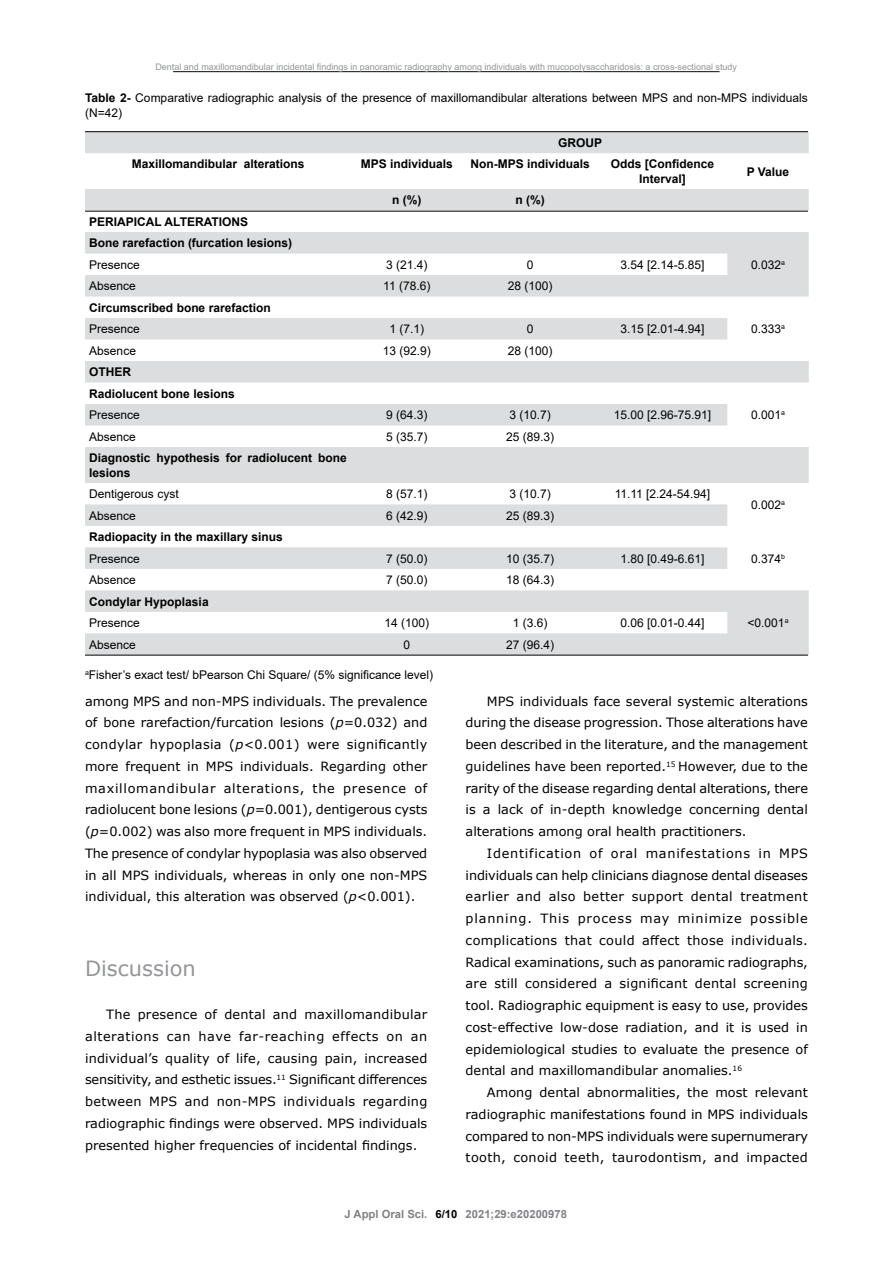
<style>
.page{position:relative;width:893px;height:1263px;background:#fff}
.page>*{position:absolute;margin:0;border:0;box-sizing:border-box;transform-origin:0 0}
.t1{font:21px "Verdana";color:#939598}
.t2{font:12.75px/21.8px "Verdana";color:#000;text-align:justify}
.t3{font:12px/14.4px "Arial";color:#000}
.t4{font:700 12px/14.4px "Arial";color:#000}
.t5{font:700 11.25px "Arial";color:#808285}
.t6{font:9px "Arial";color:#939598}
.t7{font:6.9px "Arial";color:#000}
.s1{font-weight:700}
.s2{font-style:italic}
.s3{color:#000}
</style>
<div class="page">
<hr style="left:173px;top:71px;width:547px;height:1px;background:#00110d">
<svg style="left:85px;top:132px;width:724px;height:523px;fill:#dfe0e1"></svg>
<hr style="left:85px;top:131px;width:723px;height:1px;background:#000">
<hr style="left:85px;top:211px;width:723px;height:1px;background:#000">
<hr style="left:85px;top:655px;width:723px;height:1px;background:#000">
<p class="t6" style="left:155px;top:60px;width:583px">Dental and maxillomandibular incidental findings in panoramic radiography among individuals with mucopolysaccharidosis: a cross-sectional study</p>
<p class="t3" style="left:85px;top:91px;width:724px"><span class="s1">Table 2-</span> Comparative radiographic analysis of the presence of maxillomandibular alterations between MPS and non-MPS individuals (N=42)</p>
<p class="t4" style="left:558px;top:136px;width:46px">GROUP</p>
<p class="t4" style="left:132px;top:157px;width:174px">Maxillomandibular alterations</p>
<p class="t4" style="left:361px;top:157px;width:94px">MPS individuals</p>
<p class="t4" style="left:470px;top:157px;width:121px">Non-MPS individuals</p>
<p class="t4" style="left:611px;top:157px;width:105px;text-align:center">Odds [Confidence<br>Interval]</p>
<p class="t4" style="left:747px;top:164px;width:44px">P Value</p>
<p class="t4" style="left:392px;top:193px;width:31px">n (%)</p>
<p class="t4" style="left:515px;top:193px;width:31px">n (%)</p>
<p class="t4" style="left:89px;top:211px;width:204px;line-height:21.5px">PERIAPICAL ALTERATIONS<br>Bone rarefaction (furcation lesions)</p>
<p class="t3" style="left:751px;top:257px;width:32px">0.032</p>
<p class="t3" style="left:386px;top:257px;width:43px">3 (21.4)</p>
<p class="t3" style="left:527px;top:257px;width:8px">0</p>
<p class="t3" style="left:620px;top:257px;width:86px">3.54 [2.14-5.85]</p>
<p class="t3" style="left:89px;top:257px;width:52px">Presence</p>
<p class="t7" style="left:781px;top:258px;width:5px">a</p>
<p class="t3" style="left:89px;top:279px;width:48px">Absence</p>
<p class="t3" style="left:383px;top:279px;width:49px">11 (78.6)</p>
<p class="t3" style="left:508px;top:279px;width:46px">28 (100)</p>
<p class="t4" style="left:89px;top:300px;width:183px">Circumscribed bone rarefaction</p>
<p class="t3" style="left:389px;top:322px;width:36px">1 (7.1)</p>
<p class="t3" style="left:527px;top:322px;width:8px">0</p>
<p class="t3" style="left:620px;top:322px;width:86px">3.15 [2.01-4.94]</p>
<p class="t3" style="left:751px;top:322px;width:32px">0.333</p>
<p class="t3" style="left:89px;top:322px;width:52px">Presence</p>
<p class="t7" style="left:781px;top:322px;width:5px">a</p>
<p class="t3" style="left:89px;top:343px;width:48px">Absence</p>
<p class="t3" style="left:383px;top:343px;width:50px">13 (92.9)</p>
<p class="t3" style="left:508px;top:343px;width:46px">28 (100)</p>
<p class="t4" style="left:89px;top:361px;width:147px;line-height:21.5px">OTHER<br>Radiolucent bone lesions</p>
<p class="t3" style="left:386px;top:408px;width:43px">9 (64.3)</p>
<p class="t3" style="left:509px;top:408px;width:43px">3 (10.7)</p>
<p class="t3" style="left:614px;top:408px;width:99px">15.00 [2.96-75.91]</p>
<p class="t3" style="left:751px;top:408px;width:32px">0.001</p>
<p class="t3" style="left:89px;top:408px;width:52px">Presence</p>
<p class="t7" style="left:781px;top:408px;width:5px">a</p>
<p class="t3" style="left:89px;top:429px;width:48px">Absence</p>
<p class="t3" style="left:386px;top:429px;width:43px">5 (35.7)</p>
<p class="t3" style="left:506px;top:429px;width:50px">25 (89.3)</p>
<p class="t4" style="left:89px;top:451px;width:259px">Diagnostic hypothesis for radiolucent bone lesions</p>
<p class="t3" style="left:89px;top:486px;width:91px">Dentigerous cyst</p>
<p class="t3" style="left:386px;top:486px;width:43px">8 (57.1)</p>
<p class="t3" style="left:509px;top:486px;width:43px">3 (10.7)</p>
<p class="t3" style="left:615px;top:486px;width:97px">11.11 [2.24-54.94]</p>
<p class="t3" style="left:89px;top:508px;width:48px">Absence</p>
<p class="t3" style="left:386px;top:508px;width:43px">6 (42.9)</p>
<p class="t3" style="left:506px;top:508px;width:50px">25 (89.3)</p>
<p class="t4" style="left:89px;top:530px;width:195px">Radiopacity in the maxillary sinus</p>
<p class="t3" style="left:751px;top:497px;width:35px">0.002<sup>a</sup></p>
<p class="t3" style="left:89px;top:551px;width:52px">Presence</p>
<p class="t7" style="left:781px;top:551px;width:5px">b</p>
<p class="t3" style="left:386px;top:551px;width:43px">7 (50.0)</p>
<p class="t3" style="left:506px;top:551px;width:50px">10 (35.7)</p>
<p class="t3" style="left:620px;top:551px;width:86px">1.80 [0.49-6.61]</p>
<p class="t3" style="left:751px;top:551px;width:32px">0.374</p>
<p class="t3" style="left:89px;top:572px;width:48px">Absence</p>
<p class="t3" style="left:386px;top:572px;width:43px">7 (50.0)</p>
<p class="t3" style="left:506px;top:572px;width:50px">18 (64.3)</p>
<p class="t4" style="left:89px;top:594px;width:121px">Condylar Hypoplasia</p>
<p class="t3" style="left:384px;top:615px;width:46px">14 (100)</p>
<p class="t3" style="left:513px;top:615px;width:36px">1 (3.6)</p>
<p class="t3" style="left:620px;top:615px;width:86px">0.06 [0.01-0.44]</p>
<p class="t3" style="left:748px;top:615px;width:39px">&lt;0.001</p>
<p class="t3" style="left:89px;top:615px;width:52px">Presence</p>
<p class="t7" style="left:785px;top:616px;width:5px">a</p>
<p class="t3" style="left:89px;top:637px;width:48px">Absence</p>
<p class="t3" style="left:403px;top:637px;width:8px">0</p>
<p class="t3" style="left:506px;top:637px;width:50px">27 (96.4)</p>
<p class="t3" style="left:85px;top:667px;width:350px"><sup>a</sup>Fisher’s exact test/ bPearson Chi Square/ (5% significance level)</p>
<p class="t2" style="left:85px;top:690px;width:344px">among MPS and non-MPS individuals. The prevalence of bone rarefaction/furcation lesions (<span class="s2">p</span>=0.032) and condylar hypoplasia (<span class="s2">p</span>&lt;0.001) were significantly more frequent in MPS individuals. Regarding other maxillomandibular alterations, the presence of radiolucent bone lesions (<span class="s2">p</span>=0.001), dentigerous cysts (<span class="s2">p</span>=0.002) was also more frequent in MPS individuals.<br>The presence of condylar hypoplasia was also observed in all MPS individuals, whereas in only one non-MPS individual, this alteration was observed (<span class="s2">p</span>&lt;0.001).</p>
<h1 class="t1" style="left:85px;top:953px;width:112px">Discussion</h1>
<p class="t2" style="left:85px;top:1003px;width:344px;text-indent:21px">The presence of dental and maxillomandibular alterations can have far-reaching effects on an individual’s quality of life, causing pain, increased sensitivity, and esthetic issues.<sup>11</sup> Significant differences between MPS and non-MPS individuals regarding radiographic findings were observed. MPS individuals presented higher frequencies of incidental findings.</p>
<p class="t2" style="left:466px;top:690px;width:344px;text-indent:21px">MPS individuals face several systemic alterations during the disease progression. Those alterations have been described in the literature, and the management guidelines have been reported.<sup>15</sup> However, due to the rarity of the disease regarding dental alterations, there is a lack of in-depth knowledge concerning dental alterations among oral health practitioners.</p>
<p class="t2" style="left:466px;top:842px;width:344px;text-indent:21px">Identification of oral manifestations in MPS individuals can help clinicians diagnose dental diseases earlier and also better support dental treatment planning. This process may minimize possible complications that could affect those individuals.<br>Radical examinations, such as panoramic radiographs, are still considered a significant dental screening tool. Radiographic equipment is easy to use, provides cost-effective low-dose radiation, and it is used in epidemiological studies to evaluate the presence of dental and maxillomandibular anomalies.<sup>16</sup></p>
<p class="t2" style="left:466px;top:1081px;width:344px;text-indent:21px">Among dental abnormalities, the most relevant radiographic manifestations found in MPS individuals compared to non-MPS individuals were supernumerary tooth, conoid teeth, taurodontism, and impacted</p>
<p class="t5" style="left:345px;top:1206px;width:224px">J Appl Oral Sci. <span class="s3">6/10</span> 2021;29:e20200978</p>
</div>
